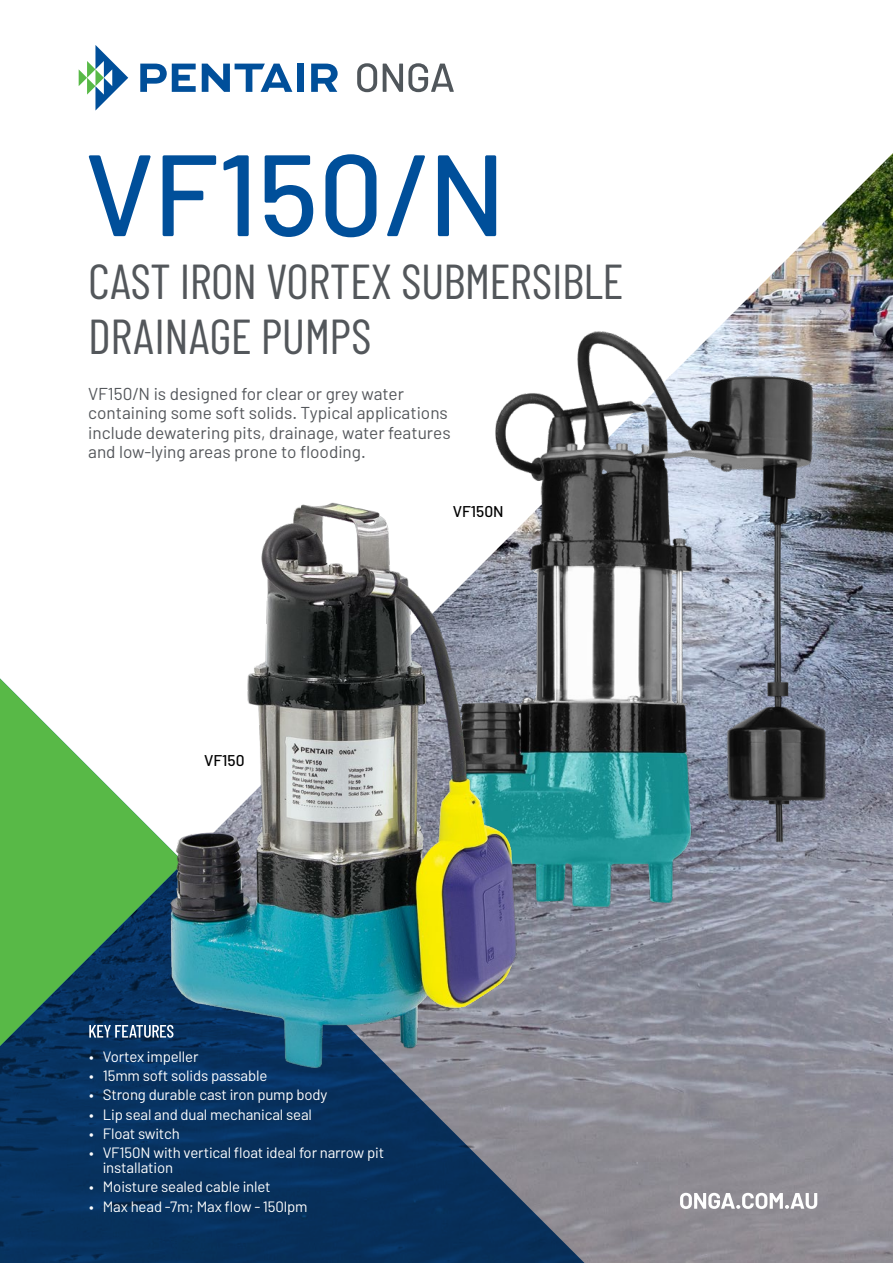
<style>
.page{position:relative;width:893px;height:1263px;background:#fff}
.page>*{position:absolute;margin:0;border:0;box-sizing:border-box;transform-origin:0 0}
.t1{font:500 115.35px "Barlow";color:#004f9a}
.t2{font:49.05px/54.4px "Barlow Condensed";letter-spacing:-.01em;color:#53575b}
.t3{font:17.25px/19.5px "Barlow";color:#54575b}
.t4{font:500 15.6px "Barlow";color:#000}
.t5{font:15px/15px "Barlow";letter-spacing:-.01em;color:#fff}
</style>
<div class="page">
<img style="left:719px;top:153px;width:174px;height:1110px">
<svg style="left:0;top:921px;width:719px;height:342px;background:#3e5674"></svg>
<svg style="left:0;top:678px;width:97px;height:368px;background:#63af62"></svg>
<img style="left:495px;top:299px;width:364px;height:622px">
<img style="left:97px;top:484px;width:452px;height:596px">
<svg style="left:79px;top:45px;width:49px;height:66px"></svg>
<svg style="left:140px;top:64px;width:56px;height:28px"></svg>
<svg style="left:202px;top:64px;width:90px;height:28px"></svg>
<div style="left:297px;top:64px;width:7px;height:28px;background:#004f9a"></div>
<svg style="left:311px;top:64px;width:27px;height:28px"></svg>
<svg style="left:89px;top:1025px;width:84px;height:13px"></svg>
<svg style="left:357px;top:63px;width:97px;height:29px"></svg>
<svg style="left:680px;top:1193px;width:137px;height:16px"></svg>
<h1 class="t1" style="left:85px;top:123px;width:422px">VF150/N</h1>
<h2 class="t2" style="left:88px;top:253px;width:537px">CAST IRON VORTEX SUBMERSIBLE<br>DRAINAGE PUMPS</h2>
<p class="t3" style="left:88px;top:384px;width:364px">VF150/N is designed for clear or grey water containing some soft solids. Typical applications include dewatering pits, drainage, water features and low-lying areas prone to flooding.</p>
<p class="t4" style="left:204px;top:751px;width:42px">VF150</p>
<p class="t4" style="left:453px;top:502px;width:52px">VF150N</p>
<p class="t5" style="left:89px;top:1048px;width:111px">• Vortex impeller</p>
<p class="t5" style="left:89px;top:1068px;width:180px">• 15mm soft solids passable</p>
<p class="t5" style="left:89px;top:1087px;width:240px">• Strong durable cast iron pump body</p>
<p class="t5" style="left:89px;top:1106px;width:224px">• Lip seal and dual mechanical seal</p>
<p class="t5" style="left:89px;top:1125px;width:92px">• Float switch</p>
<p class="t5" style="left:103px;top:1145px;width:283px;text-indent:-14px">• VF150N with vertical float ideal for narrow pit installation</p>
<p class="t5" style="left:89px;top:1179px;width:183px">• Moisture sealed cable inlet</p>
<p class="t5" style="left:89px;top:1198px;width:220px">• Max head -7m; Max flow - 150lpm</p>
</div>
